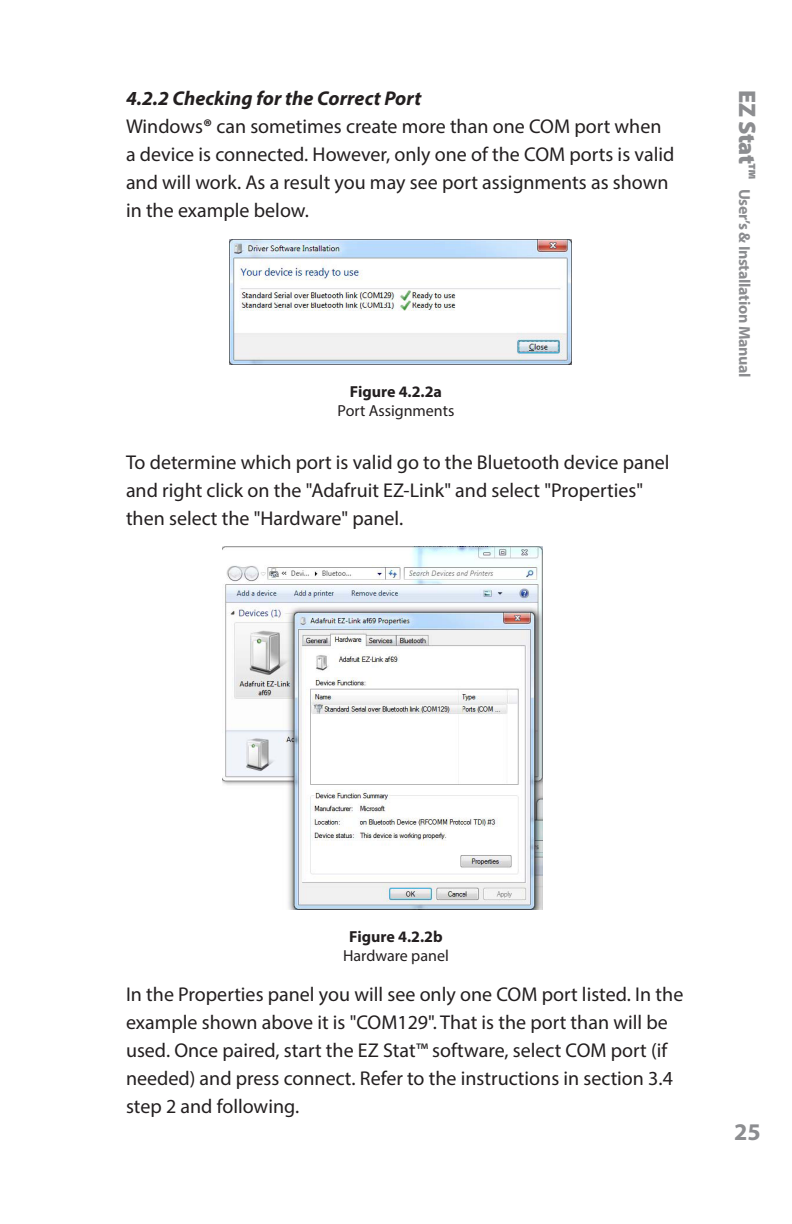
<style>
.page{position:relative;width:792px;height:1224px;background:#fff}
.page>*{position:absolute;margin:0;border:0;box-sizing:border-box;transform-origin:0 0}
.t1{font:700 24px "Myriad Pro";color:#8c8d90}
._2nd_Sub_Section_-_L{font:20px/28px "Myriad Pro";color:#231f20}
._2nd_Sub_Section_-_T{font:italic 700 20px "Myriad Pro";color:#231f20}
.t2{font:700 16px "Myriad Pro";letter-spacing:-.02em;color:#8c8d90}
.Image_Caption{font:16px "Myriad Pro";color:#231f20}
.Image_Caption-2{font:700 16px "Myriad Pro";color:#231f20}
.s1{font-weight:700}
.s2{font-weight:900;font-size:24px}
</style>
<div class="page">
<img style="left:230px;top:240px;width:341px;height:125px">
<img style="left:222px;top:547px;width:320px;height:362px">
<p class="_2nd_Sub_Section_-_T" style="left:126px;top:85px;width:297px">4.2.2 Checking for the Correct Port</p>
<p class="_2nd_Sub_Section_-_L" style="left:126px;top:112px;width:550px">Windows<span class="s1">®</span> can sometimes create more than one COM port when a device is connected. However, only one of the COM ports is valid and will work. As a result you may see port assignments as shown in the example below.</p>
<p class="Image_Caption-2" style="left:350px;top:381px;width:94px">Figure 4.2.2a</p>
<p class="Image_Caption" style="left:338px;top:401px;width:118px">Port Assignments</p>
<p class="_2nd_Sub_Section_-_L" style="left:126px;top:448px;width:545px">To determine which port is valid go to the Bluetooth device panel and right click on the "Adafruit EZ-Link" and select "Properties" then select the "Hardware" panel.</p>
<p class="t2" style="left:755px;top:90px;width:289px;rotate:90deg"><span class="s2">EZ Stat™</span> User’s &amp; Installation Manual</p>
<p class="Image_Caption-2" style="left:349px;top:926px;width:95px">Figure 4.2.2b</p>
<p class="Image_Caption" style="left:343px;top:946px;width:107px">Hardware panel</p>
<p class="_2nd_Sub_Section_-_L" style="left:126px;top:980px;width:559px">In the Properties panel you will see only one COM port listed. In the example shown above it is "COM129". That is the port than will be used. Once paired, start the EZ Stat™ software, select COM port (if needed) and press connect. Refer to the instructions in section 3.4 step 2 and following.</p>
<p class="t1" style="left:734px;top:1116px;width:28px">25</p>
</div>
